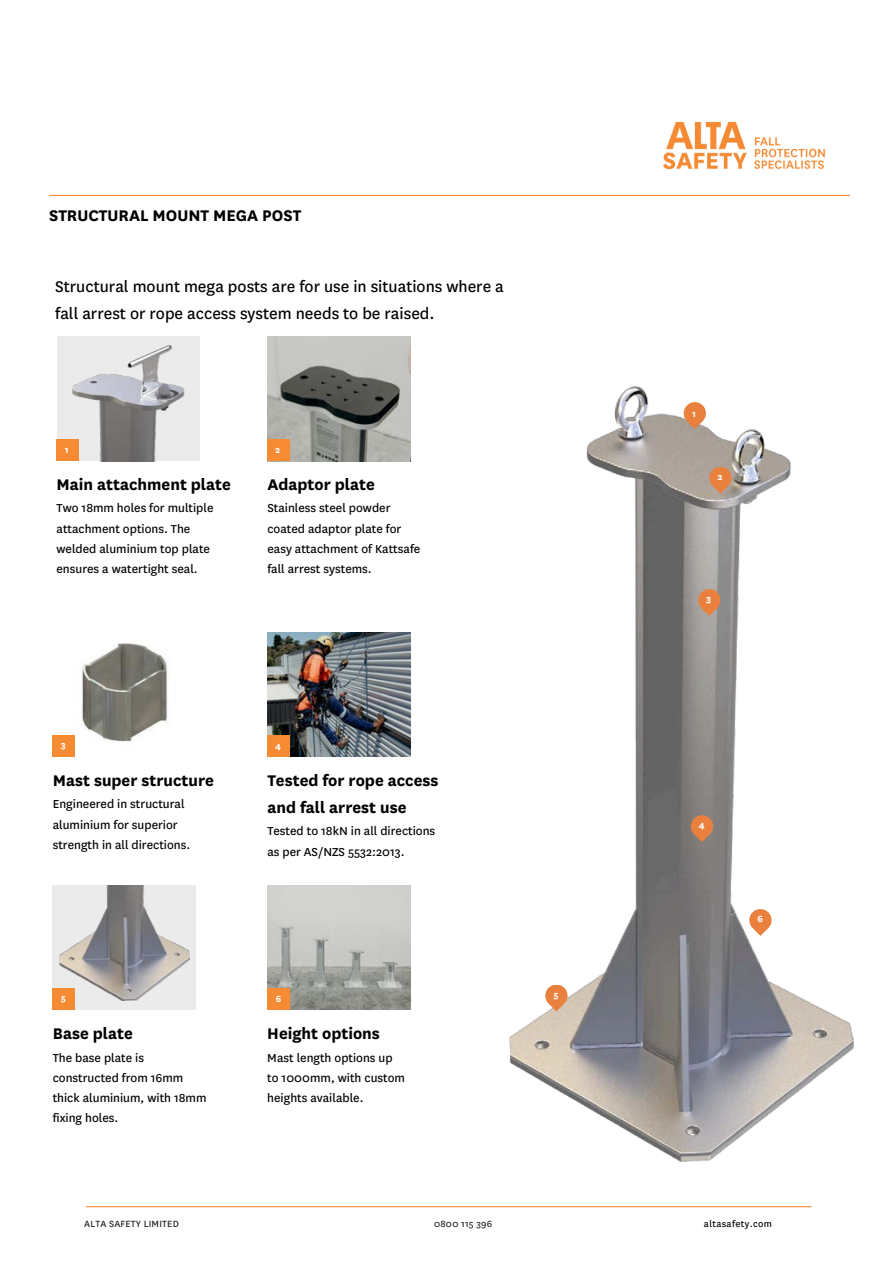
<style>
.page{position:relative;width:894px;height:1264px;background:#fff}
.page>*{position:absolute;margin:0;border:0;box-sizing:border-box;transform-origin:0 0}
.t1{font:700 18px/27px "National";color:#000}
.t2{font:18px/27px "National";color:#000}
.t3{font:13.5px/20.2px "National";color:#000}
.t4{font:10.5px "National";letter-spacing:.02em;color:#231f20}
.t5{font:10.5px "National";letter-spacing:.035em;color:#000}
.t6{font:700 10.5px "National";color:#fff}
</style>
<div class="page">
<img style="left:509px;top:386px;width:344px;height:775px">
<img style="left:267px;top:336px;width:143px;height:125px">
<img style="left:57px;top:336px;width:142px;height:125px">
<img style="left:267px;top:632px;width:143px;height:124px">
<img style="left:52px;top:643px;width:116px;height:108px">
<div style="left:53px;top:885px;width:143px;height:124px;background:#ebebec"></div>
<img style="left:60px;top:885px;width:129px;height:115px">
<img style="left:267px;top:885px;width:143px;height:124px">
<div style="left:56px;top:439px;width:23px;height:22px;background:#f68b33"></div>
<div style="left:53px;top:734px;width:22px;height:22px;background:#f68b33"></div>
<div style="left:53px;top:988px;width:22px;height:21px;background:#f68b33"></div>
<div style="left:267px;top:439px;width:22px;height:22px;background:#f68b33"></div>
<div style="left:267px;top:735px;width:22px;height:22px;background:#f68b33"></div>
<div style="left:267px;top:988px;width:22px;height:21px;background:#f68b33"></div>
<svg style="left:545px;top:984px;width:22px;height:27px"></svg>
<svg style="left:683px;top:402px;width:22px;height:27px"></svg>
<svg style="left:690px;top:815px;width:22px;height:27px"></svg>
<svg style="left:698px;top:589px;width:22px;height:27px"></svg>
<svg style="left:709px;top:467px;width:22px;height:26px"></svg>
<svg style="left:749px;top:909px;width:22px;height:26px"></svg>
<hr style="left:86px;top:1206px;width:725px;height:1px;background:#f68b33">
<img style="left:636px;top:121px;width:215px;height:75px">
<hr style="left:49px;top:195px;width:800px;height:1px;background:#f68b33">
<h1 class="t1" style="left:49px;top:202px;width:254px">STRUCTURAL MOUNT MEGA POST</h1>
<p class="t2" style="left:55px;top:273px;width:450px">Structural mount mega posts are for use in situations where a fall arrest or rope access system needs to be raised.</p>
<p class="t6" style="left:65px;top:443px;width:5px">1</p>
<p class="t1" style="left:56px;top:471px;width:176px">Main attachment plate</p>
<p class="t3" style="left:56px;top:498px;width:158px">Two 18mm holes for multiple attachment options. The welded aluminium top plate</p>
<h3 class="t3" style="left:56px;top:559px;width:143px">ensures a watertight seal.</h3>
<p class="t6" style="left:275px;top:443px;width:7px">2</p>
<h3 class="t1" style="left:267px;top:471px;width:109px">Adaptor plate</h3>
<h3 class="t3" style="left:267px;top:498px;width:154px">Stainless steel powder coated adaptor plate for easy attachment of Kattsafe</h3>
<p class="t3" style="left:267px;top:559px;width:106px">fall arrest systems.</p>
<p class="t6" style="left:61px;top:738px;width:7px">3</p>
<p class="t1" style="left:53px;top:766px;width:163px">Mast super structure</p>
<p class="t3" style="left:53px;top:794px;width:133px">Engineered in structural aluminium for superior</p>
<p class="t3" style="left:53px;top:834px;width:139px">strength in all directions.</p>
<p class="t6" style="left:275px;top:739px;width:7px">4</p>
<p class="t1" style="left:267px;top:767px;width:173px">Tested for rope access and fall arrest use</p>
<p class="t3" style="left:267px;top:821px;width:169px">Tested to 18kN in all directions as per AS/NZS 5532:2013.</p>
<h3 class="t6" style="left:61px;top:991px;width:7px">5</h3>
<h3 class="t1" style="left:53px;top:1020px;width:82px">Base plate</h3>
<h3 class="t3" style="left:53px;top:1047px;width:155px">The base plate is constructed from 16mm thick aluminium, with 18mm fixing holes.</h3>
<p class="t6" style="left:275px;top:992px;width:7px">6</p>
<h2 class="t1" style="left:267px;top:1020px;width:114px">Height options</h2>
<h2 class="t3" style="left:267px;top:1047px;width:139px">Mast length options up to 1000mm, with custom</h2>
<p class="t3" style="left:267px;top:1087px;width:98px">heights available.</p>
<p class="t6" style="left:553px;top:988px;width:7px">5</p>
<p class="t6" style="left:692px;top:408px;width:5px">1</p>
<p class="t6" style="left:717px;top:470px;width:7px">2</p>
<p class="t6" style="left:706px;top:592px;width:7px">3</p>
<p class="t6" style="left:698px;top:818px;width:7px">4</p>
<h4 class="t6" style="left:757px;top:912px;width:7px">6</h4>
<p class="t4" style="left:84px;top:1217px;width:96px">ALTA SAFETY LIMITED</p>
<p class="t4" style="left:434px;top:1217px;width:59px">0800 115 396</p>
<p class="t5" style="left:703px;top:1217px;width:70px">altasafety.com</p>
</div>
